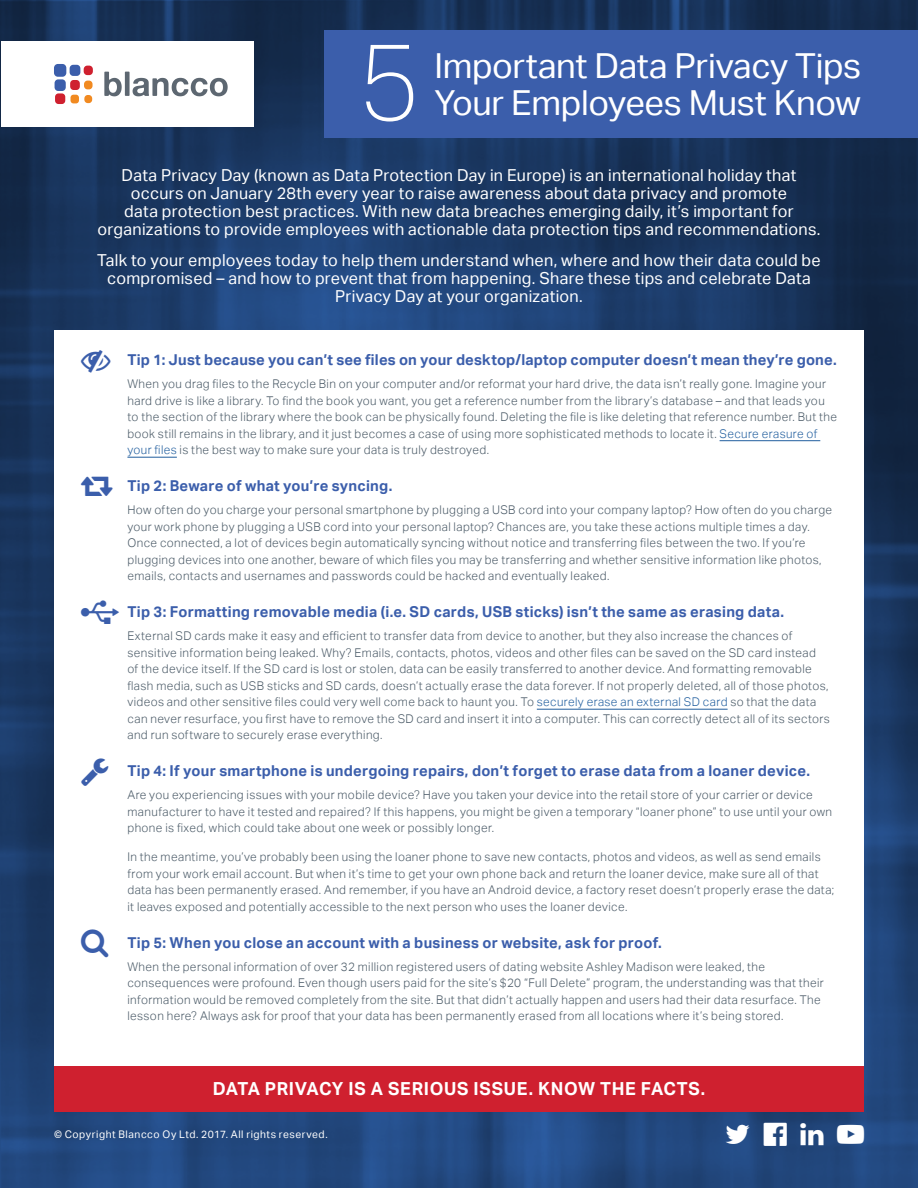
<style>
.page{position:relative;width:918px;height:1188px;background:#fff}
.page>*{position:absolute;margin:0;border:0;box-sizing:border-box;transform-origin:0 0}
.t1{font:100 108px "Aktiv Grotesk";color:#fff}
.t2{font:34.5px "Aktiv Grotesk";letter-spacing:-.01em;color:#fff}
.t3{font:700 18px "Aktiv Grotesk";letter-spacing:.04em;color:#fff}
.t4{font:16.5px/18px "Aktiv Grotesk";letter-spacing:.015em;color:#fff;text-align:center}
.t5{font:700 15px "Aktiv Grotesk";letter-spacing:.015em;color:#3b5eab}
.t6{font:300 12px/16.5px "Aktiv Grotesk";letter-spacing:.035em;color:#485865}
.t7{font:10.5px "Aktiv Grotesk";letter-spacing:.05em;color:#fff}
.s1{color:#215e9e}
</style>
<div class="page">
<img style="left:0;top:0;width:917px;height:1188px">
<div style="left:54px;top:330px;width:810px;height:736px;background:#fff"></div>
<div style="left:324px;top:30px;width:594px;height:108px;background:#3b5eab"></div>
<div style="left:1px;top:41px;width:253px;height:86px;background:#fff"></div>
<svg style="left:104px;top:72px;width:124px;height:24px"></svg>
<div style="left:71px;top:95px;width:8px;height:8px;background:#f18a21;border-radius:3px"></div>
<div style="left:84px;top:95px;width:8px;height:8px;background:#f18a21;border-radius:3px"></div>
<div style="left:84px;top:81px;width:9px;height:8px;background:#f18a21;border-radius:4px"></div>
<div style="left:55px;top:79px;width:11px;height:12px;background:#3b5eab;border-radius:4px"></div>
<div style="left:54px;top:64px;width:12px;height:13px;background:#3b5eab;border-radius:4px"></div>
<div style="left:70px;top:65px;width:10px;height:11px;background:#3b5eab;border-radius:4px"></div>
<div style="left:55px;top:93px;width:10px;height:11px;background:#cf202f;border-radius:3px"></div>
<div style="left:70px;top:80px;width:10px;height:10px;background:#cf202f;border-radius:3px"></div>
<div style="left:84px;top:66px;width:9px;height:9px;background:#cf202f;border-radius:4px"></div>
<hr style="left:720px;top:440px;width:100px;height:1px;background:#215e9e">
<hr style="left:127px;top:457px;width:50px;height:1px;background:#215e9e">
<hr style="left:537px;top:709px;width:191px;height:1px;background:#215e9e">
<div style="left:54px;top:1066px;width:810px;height:45px;background:#cf202f"></div>
<svg style="left:726px;top:1124px;width:24px;height:20px"></svg>
<svg style="left:764px;top:1122px;width:23px;height:24px"></svg>
<svg style="left:800px;top:1123px;width:24px;height:22px"></svg>
<svg style="left:837px;top:1124px;width:27px;height:19px"></svg>
<h1 class="t1" style="left:357px;top:21px;width:65px">5</h1>
<h2 class="t2" style="left:434px;top:45px;width:428px">Important Data Privacy Tips</h2>
<h2 class="t2" style="left:434px;top:83px;width:428px">Your Employees Must Know</h2>
<p class="t4" style="left:97px;top:167px;width:725px">Data Privacy Day (known as Data Protection Day in Europe) is an international holiday that occurs on January 28th every year to raise awareness about data privacy and promote<br>data protection best practices. With new data breaches emerging daily, it’s important for organizations to provide employees with actionable data protection tips and recommendations.</p>
<h3 class="t4" style="left:97px;top:251px;width:725px">Talk to your employees today to help them understand when, where and how their data could be compromised – and how to prevent that from happening. Share these tips and celebrate Data<br>Privacy Day at your organization.</h3>
<p class="t5" style="left:127px;top:351px;width:711px">Tip 1: Just because you can’t see files on your desktop/laptop computer doesn’t mean they’re gone.</p>
<p class="t6" style="left:127px;top:376px;width:711px">When you drag files to the Recycle Bin on your computer and/or reformat your hard drive, the data isn’t really gone. Imagine your hard drive is like a library. To find the book you want, you get a reference number from the library’s database – and that leads you to the section of the library where the book can be physically found. Deleting the file is like deleting that reference number. But the book still remains in the library, and it just becomes a case of using more sophisticated methods to locate it. <span class="s1">Secure erasure of your files</span> is the best way to make sure your data is truly destroyed.</p>
<p class="t5" style="left:127px;top:477px;width:266px">Tip 2: Beware of what you’re syncing.</p>
<p class="t6" style="left:127px;top:502px;width:706px">How often do you charge your personal smartphone by plugging a USB cord into your company laptop? How often do you charge your work phone by plugging a USB cord into your personal laptop? Chances are, you take these actions multiple times a day.<br>Once connected, a lot of devices begin automatically syncing without notice and transferring files between the two. If you’re plugging devices into one another, beware of which files you may be transferring and whether sensitive information like photos, emails, contacts and usernames and passwords could be hacked and eventually leaked.</p>
<p class="t5" style="left:127px;top:603px;width:658px">Tip 3: Formatting removable media (i.e. SD cards, USB sticks) isn’t the same as erasing data.</p>
<p class="t6" style="left:127px;top:628px;width:704px">External SD cards make it easy and efficient to transfer data from device to another, but they also increase the chances of sensitive information being leaked. Why? Emails, contacts, photos, videos and other files can be saved on the SD card instead<br>of the device itself. If the SD card is lost or stolen, data can be easily transferred to another device. And formatting removable flash media, such as USB sticks and SD cards, doesn’t actually erase the data forever. If not properly deleted, all of those photos, videos and other sensitive files could very well come back to haunt you. To <span class="s1">securely erase an external SD card</span> so that the data can never resurface, you first have to remove the SD card and insert it into a computer. This can correctly detect all of its sectors and run software to securely erase everything.</p>
<p class="t5" style="left:127px;top:762px;width:684px">Tip 4: If your smartphone is undergoing repairs, don’t forget to erase data from a loaner device.</p>
<p class="t6" style="left:127px;top:787px;width:706px">Are you experiencing issues with your mobile device? Have you taken your device into the retail store of your carrier or device manufacturer to have it tested and repaired? If this happens, you might be given a temporary “loaner phone” to use until your own phone is fixed, which could take about one week or possibly longer.</p>
<p class="t6" style="left:127px;top:849px;width:708px">In the meantime, you’ve probably been using the loaner phone to save new contacts, photos and videos, as well as send emails from your work email account. But when it’s time to get your own phone back and return the loaner device, make sure all of that data has been permanently erased. And remember, if you have an Android device, a factory reset doesn’t properly erase the data; it leaves exposed and potentially accessible to the next person who uses the loaner device.</p>
<p class="t5" style="left:127px;top:934px;width:536px">Tip 5: When you close an account with a business or website, ask for proof.</p>
<p class="t6" style="left:127px;top:959px;width:698px">When the personal information of over 32 million registered users of dating website Ashley Madison were leaked, the consequences were profound. Even though users paid for the site’s $20 “Full Delete” program, the understanding was that their information would be removed completely from the site. But that didn’t actually happen and users had their data resurface. The lesson here? Always ask for proof that your data has been permanently erased from all locations where it’s being stored.</p>
<h3 class="t3" style="left:213px;top:1078px;width:494px">DATA PRIVACY IS A SERIOUS ISSUE. KNOW THE FACTS.</h3>
<p class="t7" style="left:54px;top:1128px;width:275px">© Copyright Blancco Oy Ltd. 2017. All rights reserved.</p>
</div>
